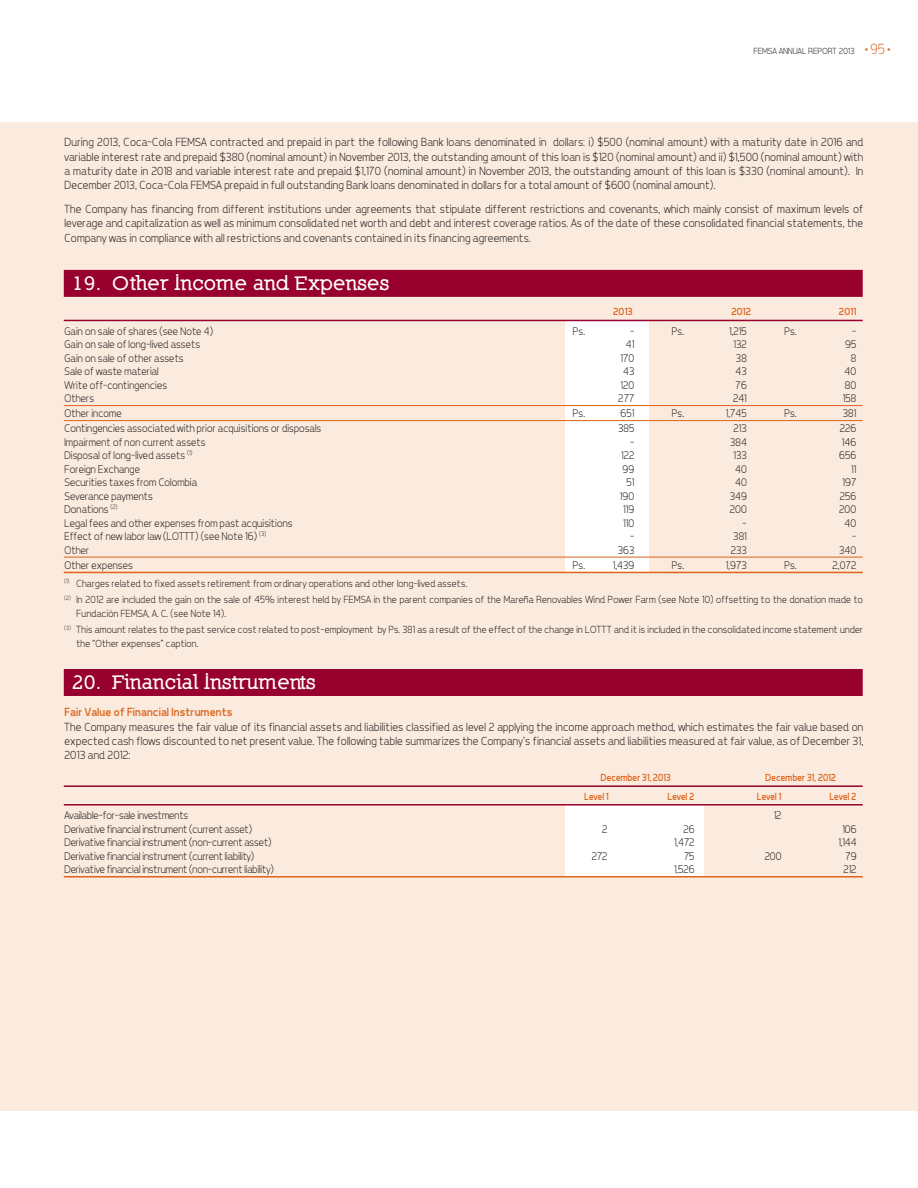
<style>
.page{position:relative;width:918px;height:1188px;background:#fff}
.page>*{position:absolute;margin:0;border:0;box-sizing:border-box;transform-origin:0 0}
.t1{font:21px "Nilland Small Caps Bold";color:#fff}
.t2{font:300 12px/14.4px "Tepeno Sans";color:#231f20;text-align:justify}
.t3{font:12px "Tepeno Sans";color:#dc641c}
.t4{font:300 11.25px "Tepeno Sans";letter-spacing:-.01em;color:#231f20}
.t5{font:300 10.5px/16.5px "Tepeno Sans";color:#231f20}
.t6{font:10.5px "Tepeno Sans";letter-spacing:-.01em;color:#dc641c;scale:.9 1}
.t7{font:10.5px "Tepeno Sans";letter-spacing:-.01em;color:#dc641c}
.t8{font:300 9px "Tepeno Sans";color:#231f20}
.s1{font-family:"Nilland";font-weight:400;font-size:15px;color:#dc641c}
</style>
<div class="page">
<div style="left:0;top:122px;width:918px;height:989px;background:#fbebde"></div>
<div style="left:565px;top:320px;width:84px;height:252px;background:#fff"></div>
<div style="left:565px;top:804px;width:138px;height:72px;background:#fff"></div>
<div style="left:64px;top:270px;width:799px;height:27px;background:#98012d"></div>
<hr style="left:64px;top:320px;width:799px;height:1px;background:#98012d">
<hr style="left:64px;top:405px;width:799px;height:1px;background:#dc641c">
<hr style="left:64px;top:420px;width:799px;height:1px;background:#dc641c">
<hr style="left:64px;top:557px;width:799px;height:1px;background:#dc641c">
<hr style="left:64px;top:572px;width:799px;height:1px;background:#dc641c">
<div style="left:64px;top:669px;width:799px;height:27px;background:#98012d"></div>
<hr style="left:64px;top:785px;width:799px;height:2px;background:#98012d">
<hr style="left:64px;top:804px;width:799px;height:2px;background:#98012d">
<hr style="left:64px;top:876px;width:799px;height:2px;background:#dc641c">
<p class="t8" style="left:753px;top:46px;width:141px">FEMSA ANNUAL REPORT 2013 <span class="s1">•95•</span></p>
<p class="t2" style="left:64px;top:135px;width:800px">During 2013, Coca-Cola FEMSA contracted and prepaid in part the following Bank loans denominated in dollars: i) $500 (nominal amount) with a maturity date in 2016 and variable interest rate and prepaid $380 (nominal amount) in November 2013, the outstanding amount of this loan is $120 (nominal amount) and ii) $1,500 (nominal amount) with a maturity date in 2018 and variable interest rate and prepaid $1,170 (nominal amount) in November 2013, the outstanding amount of this loan is $330 (nominal amount). In December 2013, Coca-Cola FEMSA prepaid in full outstanding Bank loans denominated in dollars for a total amount of $600 (nominal amount).</p>
<p class="t2" style="left:64px;top:201px;width:800px">The Company has financing from different institutions under agreements that stipulate different restrictions and covenants, which mainly consist of maximum levels of leverage and capitalization as well as minimum consolidated net worth and debt and interest coverage ratios. As of the date of these consolidated financial statements, the Company was in compliance with all restrictions and covenants contained in its financing agreements.</p>
<h1 class="t1" style="left:72px;top:270px;width:319px">19. Other Income and Expenses</h1>
<p class="t7" style="left:612px;top:305px;width:21px">2013</p>
<p class="t7" style="left:731px;top:305px;width:22px">2012</p>
<p class="t7" style="left:838px;top:305px;width:19px">2011</p>
<p class="t4" style="left:64px;top:324px;width:150px">Gain on sale of shares (see Note 4)</p>
<p class="t4" style="left:572px;top:324px;width:14px">Ps.</p>
<p class="t4" style="left:629px;top:324px;width:6px">-</p>
<p class="t4" style="left:671px;top:324px;width:14px">Ps.</p>
<p class="t4" style="left:728px;top:324px;width:19px">1,215</p>
<p class="t4" style="left:784px;top:324px;width:14px">Ps.</p>
<p class="t4" style="left:851px;top:324px;width:6px">-</p>
<p class="t4" style="left:64px;top:338px;width:137px">Gain on sale of long-lived assets</p>
<p class="t4" style="left:625px;top:338px;width:10px">41</p>
<p class="t4" style="left:733px;top:338px;width:15px">132</p>
<p class="t4" style="left:844px;top:338px;width:13px">95</p>
<p class="t4" style="left:64px;top:351px;width:121px">Gain on sale of other assets</p>
<p class="t4" style="left:620px;top:351px;width:16px">170</p>
<p class="t4" style="left:735px;top:351px;width:13px">38</p>
<p class="t4" style="left:850px;top:351px;width:7px">8</p>
<p class="t4" style="left:64px;top:365px;width:96px">Sale of waste material</p>
<p class="t4" style="left:622px;top:365px;width:13px">43</p>
<p class="t4" style="left:735px;top:365px;width:13px">43</p>
<p class="t4" style="left:844px;top:365px;width:13px">40</p>
<p class="t4" style="left:64px;top:378px;width:104px">Write off-contingencies</p>
<p class="t4" style="left:620px;top:378px;width:16px">120</p>
<p class="t4" style="left:735px;top:378px;width:13px">76</p>
<p class="t4" style="left:844px;top:378px;width:13px">80</p>
<p class="t4" style="left:64px;top:392px;width:31px">Others</p>
<p class="t4" style="left:618px;top:392px;width:18px">277</p>
<p class="t4" style="left:732px;top:392px;width:16px">241</p>
<p class="t4" style="left:842px;top:392px;width:15px">158</p>
<p class="t4" style="left:64px;top:407px;width:59px">Other income</p>
<p class="t4" style="left:572px;top:407px;width:14px">Ps.</p>
<p class="t4" style="left:620px;top:407px;width:16px">651</p>
<p class="t4" style="left:671px;top:407px;width:14px">Ps.</p>
<p class="t4" style="left:725px;top:407px;width:23px">1,745</p>
<p class="t4" style="left:784px;top:407px;width:14px">Ps.</p>
<p class="t4" style="left:842px;top:407px;width:15px">381</p>
<p class="t4" style="left:64px;top:422px;width:259px">Contingencies associated with prior acquisitions or disposals</p>
<p class="t4" style="left:617px;top:422px;width:18px">385</p>
<p class="t4" style="left:733px;top:422px;width:15px">213</p>
<p class="t4" style="left:839px;top:422px;width:18px">226</p>
<p class="t4" style="left:64px;top:435px;width:143px">Impairment of non current assets</p>
<p class="t4" style="left:629px;top:435px;width:6px">-</p>
<p class="t4" style="left:729px;top:435px;width:19px">384</p>
<p class="t4" style="left:841px;top:435px;width:16px">146</p>
<p class="t4" style="left:64px;top:449px;width:130px">Disposal of long-lived assets <sup>(1)</sup></p>
<p class="t4" style="left:620px;top:449px;width:15px">122</p>
<p class="t4" style="left:733px;top:449px;width:15px">133</p>
<p class="t4" style="left:839px;top:449px;width:19px">656</p>
<p class="t4" style="left:64px;top:462px;width:77px">Foreign Exchange</p>
<p class="t4" style="left:622px;top:462px;width:13px">99</p>
<p class="t4" style="left:734px;top:462px;width:13px">40</p>
<p class="t4" style="left:851px;top:462px;width:7px">11</p>
<p class="t4" style="left:64px;top:476px;width:134px">Securities taxes from Colombia</p>
<p class="t4" style="left:626px;top:476px;width:10px">51</p>
<p class="t4" style="left:734px;top:476px;width:13px">40</p>
<p class="t4" style="left:842px;top:476px;width:16px">197</p>
<p class="t4" style="left:64px;top:489px;width:90px">Severance payments</p>
<p class="t4" style="left:619px;top:489px;width:16px">190</p>
<p class="t4" style="left:729px;top:489px;width:19px">349</p>
<p class="t4" style="left:839px;top:489px;width:18px">256</p>
<p class="t4" style="left:64px;top:503px;width:55px">Donations <sup>(2)</sup></p>
<p class="t4" style="left:623px;top:503px;width:13px">119</p>
<p class="t4" style="left:729px;top:503px;width:19px">200</p>
<p class="t4" style="left:839px;top:503px;width:19px">200</p>
<p class="t4" style="left:64px;top:516px;width:230px">Legal fees and other expenses from past acquisitions</p>
<p class="t4" style="left:623px;top:516px;width:13px">110</p>
<p class="t4" style="left:742px;top:516px;width:6px">-</p>
<p class="t4" style="left:844px;top:516px;width:13px">40</p>
<p class="t4" style="left:64px;top:530px;width:204px">Effect of new labor law (LOTTT) (see Note 16) <sup>(3)</sup></p>
<p class="t4" style="left:629px;top:530px;width:6px">-</p>
<p class="t4" style="left:733px;top:530px;width:15px">381</p>
<p class="t4" style="left:851px;top:530px;width:6px">-</p>
<p class="t4" style="left:64px;top:543px;width:27px">Other</p>
<p class="t4" style="left:617px;top:543px;width:18px">363</p>
<p class="t4" style="left:730px;top:543px;width:18px">233</p>
<p class="t4" style="left:839px;top:543px;width:19px">340</p>
<p class="t4" style="left:64px;top:558px;width:70px">Other expenses</p>
<p class="t4" style="left:572px;top:558px;width:14px">Ps.</p>
<p class="t4" style="left:612px;top:558px;width:23px">1,439</p>
<p class="t4" style="left:671px;top:558px;width:14px">Ps.</p>
<p class="t4" style="left:725px;top:558px;width:23px">1,973</p>
<p class="t4" style="left:784px;top:558px;width:14px">Ps.</p>
<p class="t4" style="left:832px;top:558px;width:25px">2,072</p>
<p class="t5" style="left:64px;top:575px;width:800px"><sup>(1)</sup> Charges related to fixed assets retirement from ordinary operations and other long-lived assets.<br><sup>(2)</sup> In 2012 are included the gain on the sale of 45% interest held by FEMSA in the parent companies of the Mareña Renovables Wind Power Farm (see Note 10) offsetting to the donation made to</p>
<p class="t5" style="left:64px;top:605px;width:800px;text-indent:12px">Fundación FEMSA, A. C. (see Note 14).<br><sup>(3)</sup> This amount relates to the past service cost related to post-employment by Ps. 381 as a result of the effect of the change in LOTTT and it is included in the consolidated income statement under</p>
<p class="t5" style="left:76px;top:635px;width:124px">the “Other expenses” caption.</p>
<h1 class="t1" style="left:72px;top:669px;width:245px">20. Financial Instruments</h1>
<p class="t3" style="left:64px;top:705px;width:170px">Fair Value of Financial Instruments</p>
<p class="t2" style="left:64px;top:719px;width:800px">The Company measures the fair value of its financial assets and liabilities classified as level 2 applying the income approach method, which estimates the fair value based on expected cash flows discounted to net present value. The following table summarizes the Company’s financial assets and liabilities measured at fair value, as of December 31, 2013 and 2012:</p>
<p class="t6" style="left:600px;top:771px;width:80px">December 31, 2013</p>
<p class="t6" style="left:765px;top:771px;width:80px">December 31, 2012</p>
<p class="t6" style="left:584px;top:790px;width:29px">Level 1</p>
<p class="t6" style="left:667px;top:790px;width:31px">Level 2</p>
<p class="t6" style="left:756px;top:790px;width:29px">Level 1</p>
<p class="t6" style="left:829px;top:790px;width:31px">Level 2</p>
<p class="t4" style="left:64px;top:809px;width:126px">Available-for-sale investments</p>
<p class="t4" style="left:773px;top:809px;width:9px">12</p>
<p class="t4" style="left:64px;top:822px;width:189px">Derivative financial instrument (current asset)</p>
<p class="t4" style="left:602px;top:822px;width:7px">2</p>
<p class="t4" style="left:683px;top:822px;width:13px">26</p>
<p class="t4" style="left:842px;top:822px;width:16px">106</p>
<p class="t4" style="left:64px;top:836px;width:209px">Derivative financial instrument (non-current asset)</p>
<p class="t4" style="left:673px;top:836px;width:22px">1,472</p>
<p class="t4" style="left:838px;top:836px;width:20px">1,144</p>
<p class="t4" style="left:64px;top:849px;width:192px">Derivative financial instrument (current liability)</p>
<p class="t4" style="left:591px;top:849px;width:17px">272</p>
<p class="t4" style="left:683px;top:849px;width:12px">75</p>
<p class="t4" style="left:764px;top:849px;width:19px">200</p>
<p class="t4" style="left:845px;top:849px;width:13px">79</p>
<p class="t4" style="left:64px;top:863px;width:211px">Derivative financial instrument (non-current liability)</p>
<p class="t4" style="left:673px;top:863px;width:22px">1,526</p>
<p class="t4" style="left:843px;top:863px;width:15px">212</p>
</div>
